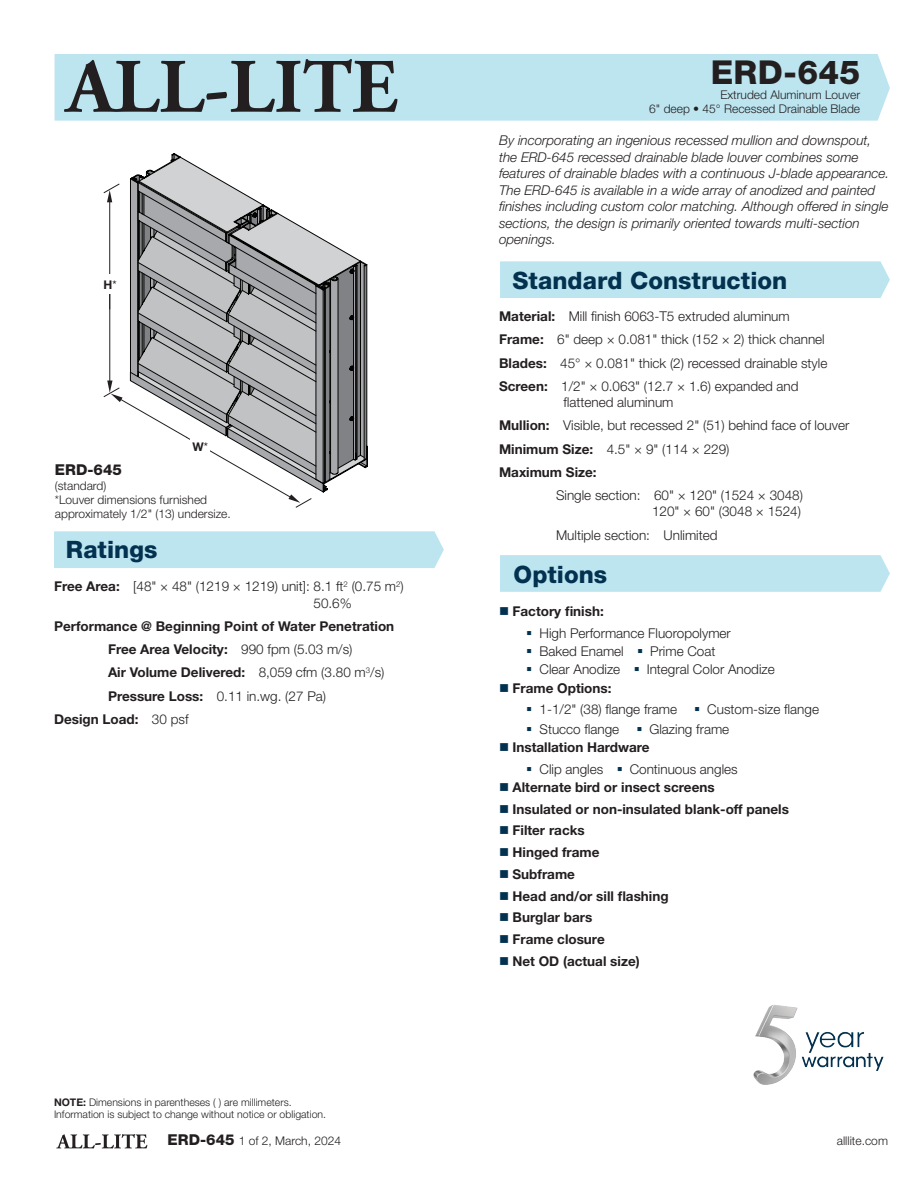
<style>
.page{position:relative;width:918px;height:1188px;background:#fff}
.page>*{position:absolute;margin:0;border:0;box-sizing:border-box;transform-origin:0 0}
.MODEL_COPY{font:800 33px "Helvetica Neue LT Std";letter-spacing:.005em;color:#231f20}
.TITLE_BLUE{font:800 24px "Helvetica Neue LT Std";letter-spacing:.005em;color:#033250}
.MODEL_W_IMAGE{font:800 15px "Helvetica Neue LT Std";color:#231f20}
.Application{font:300 13.5px/16.2px "Helvetica Neue LT Std";color:#231f20}
.Application-2{font:700 13.5px "Helvetica Neue LT Std";color:#231f20}
.Application-3{font:italic 300 13.5px/16.5px "Helvetica Neue LT Std";color:#231f20}
.Body_Copy{font:300 12px/14.4px "Helvetica Neue LT Std";color:#231f20}
.MODEL_COPY-2{font:300 12px "Helvetica Neue LT Std";color:#231f20}
.MODEL_W_IMAGE-2{font:700 12px "Helvetica Neue LT Std";color:#231f20}
.FINE_PRINT{font:300 10.5px "Helvetica Neue LT Std";color:#231f20}
.s1{font-weight:400}
.s2{font-weight:700}
.s3{font-weight:300}
.s4{color:#033250}
.s5{font-weight:800;font-size:15px}
</style>
<div class="page">
<div style="left:500px;top:555px;width:390px;height:37px;background:#bde5f0"></div>
<div style="left:500px;top:261px;width:390px;height:37px;background:#bde5f0"></div>
<div style="left:54px;top:531px;width:390px;height:37px;background:#bde5f0"></div>
<div style="left:55px;top:54px;width:835px;height:67px;background:#bde5f0"></div>
<img style="left:753px;top:1005px;width:131px;height:80px">
<svg style="left:107px;top:183px;width:221px;height:320px"></svg>
<svg style="left:130px;top:154px;width:237px;height:330px"></svg>
<svg style="left:64px;top:59px;width:334px;height:53px;background:#8ba4ac"></svg>
<svg style="left:56px;top:1134px;width:91px;height:14px"></svg>
<p class="MODEL_COPY" style="left:711px;top:53px;width:151px">ERD-645</p>
<p class="MODEL_COPY-2" style="left:720px;top:87px;width:141px">Extruded Aluminum Louver</p>
<p class="Body_Copy" style="left:649px;top:101px;width:212px">6" deep • 45° Recessed Drainable Blade</p>
<p class="MODEL_W_IMAGE-2" style="left:104px;top:277px;width:15px">H<span class="s1">*</span></p>
<p class="MODEL_W_IMAGE-2" style="left:193px;top:440px;width:17px">W<span class="s1">*</span></p>
<p class="MODEL_W_IMAGE" style="left:55px;top:461px;width:68px">ERD-645</p>
<p class="Body_Copy" style="left:55px;top:478px;width:53px">(standard)</p>
<p class="Body_Copy" style="left:55px;top:492px;width:177px">*Louver dimensions furnished approximately 1/2" (13) undersize.</p>
<p class="TITLE_BLUE" style="left:66px;top:535px;width:93px">Ratings</p>
<p class="Application" style="left:314px;top:578px;width:92px;text-indent:-260px"><span class="s2">Free Area:</span> [48" × 48" (1219 × 1219) unit]: 8.1 ft<sup>2</sup> (0.75 m<sup>2</sup>)<br>50.6%</p>
<p class="Application-2" style="left:54px;top:618px;width:342px">Performance @ Beginning Point of Water Penetration</p>
<p class="Application-2" style="left:108px;top:641px;width:246px">Free Area Velocity: <span class="s3">990 fpm (5.03 m/s)</span></p>
<p class="Application-2" style="left:108px;top:664px;width:278px">Air Volume Delivered: <span class="s3">8,059 cfm (3.80 m</span><sup>3</sup><span class="s3">/s)</span></p>
<p class="Application" style="left:108px;top:688px;width:220px"><span class="s2">Pressure Loss:</span> 0.11 in.wg. (27 Pa)</p>
<p class="Application-2" style="left:54px;top:711px;width:136px">Design Load: <span class="s3">30 psf</span></p>
<p class="FINE_PRINT" style="left:54px;top:1095px;width:239px"><span class="s2">NOTE:</span> Dimensions in parentheses ( ) are millimeters.</p>
<p class="FINE_PRINT" style="left:54px;top:1107px;width:274px">Information is subject to change without notice or obligation.</p>
<p class="Application-3" style="left:499px;top:132px;width:392px">By incorporating an ingenious recessed mullion and downspout, the ERD-645 recessed drainable blade louver combines some features of drainable blades with a continuous J-blade appearance.<br>The ERD-645 is available in a wide array of anodized and painted finishes including custom color matching. Although offered in single sections, the design is primarily oriented towards multi-section openings.</p>
<p class="TITLE_BLUE" style="left:512px;top:266px;width:276px">Standard Construction</p>
<p class="Application" style="left:499px;top:308px;width:292px"><span class="s2">Material:</span> Mill finish 6063-T5 extruded aluminum</p>
<p class="Application" style="left:499px;top:331px;width:327px"><span class="s2">Frame:</span> 6" deep × 0.081" thick (152 × 2) thick channel</p>
<p class="Application" style="left:499px;top:355px;width:330px"><span class="s2">Blades:</span> 45° × 0.081" thick (2) recessed drainable style</p>
<p class="Application" style="left:564px;top:378px;width:237px;text-indent:-64px"><span class="s2">Screen:</span> 1/2" × 0.063" (12.7 × 1.6) expanded and flattened aluminum</p>
<p class="Application" style="left:499px;top:417px;width:352px"><span class="s2">Mullion:</span> Visible, but recessed 2" (51) behind face of louver</p>
<p class="Application" style="left:499px;top:440px;width:232px"><span class="s2">Minimum Size:</span> 4.5" × 9" (114 × 229)</p>
<p class="Application-2" style="left:499px;top:464px;width:99px">Maximum Size:</p>
<p class="Application" style="left:556px;top:487px;width:249px;text-align:right">Single section: 60" × 120" (1524 × 3048)<br>120" × 60" (3048 × 1524)</p>
<p class="Application" style="left:556px;top:526px;width:163px">Multiple section: Unlimited</p>
<p class="TITLE_BLUE" style="left:514px;top:560px;width:95px">Options</p>
<p class="Application-2" style="left:499px;top:603px;width:106px"><span class="s4">■</span> Factory finish:</p>
<p class="Application" style="left:526px;top:625px;width:206px"><span class="s4">▪</span> High Performance Fluoropolymer</p>
<p class="Application" style="left:526px;top:643px;width:191px"><span class="s4">▪</span> Baked Enamel <span class="s4">▪</span> Prime Coat</p>
<p class="Application" style="left:526px;top:661px;width:250px"><span class="s4">▪</span> Clear Anodize <span class="s4">▪</span> Integral Color Anodize</p>
<p class="Application-2" style="left:499px;top:679px;width:114px"><span class="s4">■</span> Frame Options:</p>
<p class="Application" style="left:526px;top:701px;width:153px"><span class="s4">▪</span> 1-1/2" (38) flange frame</p>
<p class="Application" style="left:694px;top:701px;width:126px"><span class="s4">▪</span> Custom-size flange</p>
<p class="Application" style="left:526px;top:721px;width:95px"><span class="s4">▪</span> Stucco flange</p>
<p class="Application" style="left:637px;top:721px;width:94px"><span class="s4">▪</span> Glazing frame</p>
<p class="Application-2" style="left:499px;top:739px;width:152px"><span class="s4">■</span> Installation Hardware</p>
<p class="Application" style="left:526px;top:761px;width:213px"><span class="s4">▪</span> Clip angles <span class="s4">▪</span> Continuous angles</p>
<p class="Application-2" style="left:499px;top:779px;width:217px"><span class="s4">■</span> Alternate bird or insect screens</p>
<p class="Application-2" style="left:499px;top:801px;width:291px"><span class="s4">■</span> Insulated or non-insulated blank-off panels</p>
<p class="Application-2" style="left:499px;top:822px;width:87px"><span class="s4">■</span> Filter racks</p>
<p class="Application-2" style="left:499px;top:844px;width:102px"><span class="s4">■</span> Hinged frame</p>
<p class="Application-2" style="left:499px;top:866px;width:77px"><span class="s4">■</span> Subframe</p>
<p class="Application-2" style="left:499px;top:888px;width:171px"><span class="s4">■</span> Head and/or sill flashing</p>
<p class="Application-2" style="left:499px;top:909px;width:95px"><span class="s4">■</span> Burglar bars</p>
<p class="Application-2" style="left:499px;top:931px;width:107px"><span class="s4">■</span> Frame closure</p>
<p class="Application-2" style="left:499px;top:953px;width:142px"><span class="s4">■</span> Net OD (actual size)</p>
<p class="Body_Copy" style="left:168px;top:1133px;width:175px"><span class="s5">ERD-645</span> 1 of 2, March, 2024</p>
<p class="Body_Copy" style="left:837px;top:1133px;width:53px">alllite.com</p>
</div>
